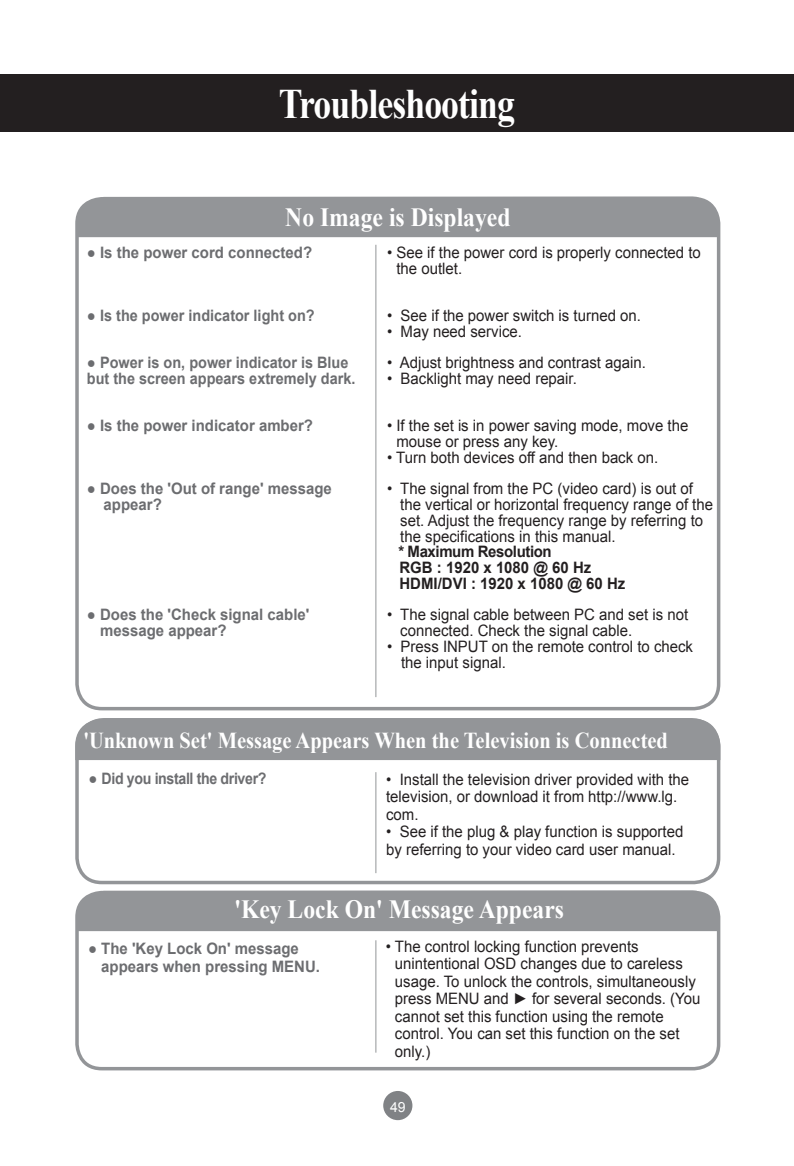
<style>
.page{position:relative;width:794px;height:1166px;background:#fff}
.page>*{position:absolute;margin:0;border:0;box-sizing:border-box;transform-origin:0 0}
.Black_Title_24pt{font:700 42px "Times New Roman";letter-spacing:-.025em;color:#fff;scale:.85 1}
.Troubleshooting_smal{font:700 26.25px "Times New Roman";color:#fff;scale:.9 1}
.Troubleshooting_smal-2{font:700 22.75px "Times New Roman";color:#fff;scale:.9 1}
.NOMAL_TEXT_9_LEFT_95{font:15.75px/17.5px "Arial";color:#231f20;scale:.95 1}
.NOMAL_TEXT_9_BOLD_GR{font:700 15.75px/17.5px "Arial";color:#6c6d70;scale:.95 1}
.NOMAL_TEXT_9_LEFT_95-2{font:700 15.75px "Arial";color:#231f20;scale:.95 1}
.NOMAL_TEXT_9_BOLD_GR-2{font:700 15.75px "Arial";color:#6c6d70;scale:.92 1}
.NOMAL_TEXT_9_BOLD_GR-3{font:700 15.75px "Arial";letter-spacing:-.025em;color:#6c6d70;scale:.95 1}
.NOMAL_TEXT_9_LEFT_95-3{font:700 15.75px "Arial";letter-spacing:-.025em;color:#231f20;scale:.95 1}
.t1{font:14px "Arial";color:#fff}
</style>
<div class="page">
<div style="left:383px;top:1091px;width:29px;height:29px;background:#808285;border-radius:50%"></div>
<div style="left:0;top:74px;width:794px;height:58px;background:#231f20"></div>
<div style="left:80px;top:196px;width:636px;height:41px;background:#939598"></div>
<div style="left:75px;top:197px;width:645px;height:513px;border:4px solid #939598;border-radius:25px"></div>
<hr style="left:375px;top:245px;width:1px;height:452px;background:#939598">
<div style="left:79px;top:890px;width:640px;height:41px;background:#939598"></div>
<div style="left:75px;top:891px;width:645px;height:179px;border:4px solid #939598;border-radius:25px"></div>
<hr style="left:375px;top:940px;width:1px;height:112px;background:#939598">
<div style="left:79px;top:718px;width:641px;height:42px;background:#939598"></div>
<div style="left:75px;top:719px;width:645px;height:165px;border:4px solid #939598;border-radius:25px"></div>
<hr style="left:375px;top:772px;width:1px;height:101px;background:#939598">
<p class="Black_Title_24pt" style="left:279px;top:75px;width:279px">Troubleshooting</p>
<p class="Troubleshooting_smal" style="left:285px;top:199px;width:252px">No Image is Displayed</p>
<p class="NOMAL_TEXT_9_BOLD_GR" style="left:87px;top:244px;width:239px">● Is the power cord connected?</p>
<p class="NOMAL_TEXT_9_BOLD_GR" style="left:87px;top:307px;width:241px">● Is the power indicator light on?</p>
<p class="NOMAL_TEXT_9_BOLD_GR" style="left:87px;top:354px;width:277px">● Power is on, power indicator is Blue</p>
<p class="NOMAL_TEXT_9_BOLD_GR-2" style="left:87px;top:368px;width:293px">but the screen appears extremely dark.</p>
<p class="NOMAL_TEXT_9_BOLD_GR" style="left:87px;top:417px;width:239px">● Is the power indicator amber?</p>
<p class="NOMAL_TEXT_9_BOLD_GR" style="left:87px;top:480px;width:259px">● Does the 'Out of range' message</p>
<p class="NOMAL_TEXT_9_BOLD_GR" style="left:104px;top:496px;width:63px">appear?</p>
<p class="NOMAL_TEXT_9_BOLD_GR" style="left:100px;top:607px;width:222px;line-height:15.8px;text-indent:-13px">● Does the 'Check signal cable' message appear?</p>
<p class="NOMAL_TEXT_9_LEFT_95" style="left:396px;top:245px;width:322px;line-height:15.8px;text-indent:-9px">• See if the power cord is properly connected to the outlet.</p>
<p class="NOMAL_TEXT_9_LEFT_95" style="left:387px;top:307px;width:269px">• See if the power switch is turned on.</p>
<p class="NOMAL_TEXT_9_LEFT_95" style="left:387px;top:323px;width:144px">• May need service.</p>
<p class="NOMAL_TEXT_9_LEFT_95" style="left:387px;top:354px;width:274px">• Adjust brightness and contrast again.</p>
<p class="NOMAL_TEXT_9_LEFT_95" style="left:387px;top:370px;width:201px">• Backlight may need repair.</p>
<p class="NOMAL_TEXT_9_LEFT_95" style="left:396px;top:418px;width:309px;line-height:15.8px;text-indent:-9px">• If the set is in power saving mode, move the mouse or press any key.</p>
<p class="NOMAL_TEXT_9_LEFT_95" style="left:387px;top:449px;width:287px">• Turn both devices off and then back on.</p>
<p class="NOMAL_TEXT_9_LEFT_95" style="left:400px;top:481px;width:331px;line-height:15.8px;text-indent:-13px">• The signal from the PC (video card) is out of the vertical or horizontal frequency range of the set. Adjust the frequency range by referring to the specifications in this manual.</p>
<p class="NOMAL_TEXT_9_LEFT_95-3" style="left:398px;top:541px;width:163px">* Maximum Resolution</p>
<p class="NOMAL_TEXT_9_LEFT_95-2" style="left:399px;top:557px;width:203px">RGB : 1920 x 1080 @ 60 Hz</p>
<p class="NOMAL_TEXT_9_LEFT_95-2" style="left:399px;top:573px;width:239px">HDMI/DVI : 1920 x 1080 @ 60 Hz</p>
<p class="NOMAL_TEXT_9_LEFT_95" style="left:400px;top:607px;width:304px;line-height:15.8px;text-indent:-13px">• The signal cable between PC and set is not connected. Check the signal cable.</p>
<p class="NOMAL_TEXT_9_LEFT_95" style="left:401px;top:639px;width:309px;line-height:15.8px;text-indent:-14px">• Press INPUT on the remote control to check the input signal.</p>
<p class="Troubleshooting_smal-2" style="left:83px;top:724px;width:651px">'Unknown Set' Message Appears When the Television is Connected</p>
<p class="NOMAL_TEXT_9_BOLD_GR-3" style="left:88px;top:768px;width:189px">● Did you install the driver?</p>
<p class="NOMAL_TEXT_9_LEFT_95" style="left:386px;top:770px;width:320px">• Install the television driver provided with the television, or download it from http://www.lg. com.</p>
<p class="NOMAL_TEXT_9_LEFT_95" style="left:386px;top:823px;width:314px">• See if the plug &amp; play function is supported by referring to your video card user manual.</p>
<p class="Troubleshooting_smal" style="left:234px;top:891px;width:368px">'Key Lock On' Message Appears</p>
<p class="NOMAL_TEXT_9_BOLD_GR" style="left:101px;top:941px;width:232px;text-indent:-13px">● The 'Key Lock On' message appears when pressing MENU.</p>
<p class="NOMAL_TEXT_9_LEFT_95" style="left:395px;top:937px;width:323px;text-indent:-9px">• The control locking function prevents unintentional OSD changes due to careless usage. To unlock the controls, simultaneously press MENU and ► for several seconds. (You cannot set this function using the remote control. You can set this function on the set only.)</p>
<p class="t1" style="left:390px;top:1098px;width:17px">49</p>
</div>
